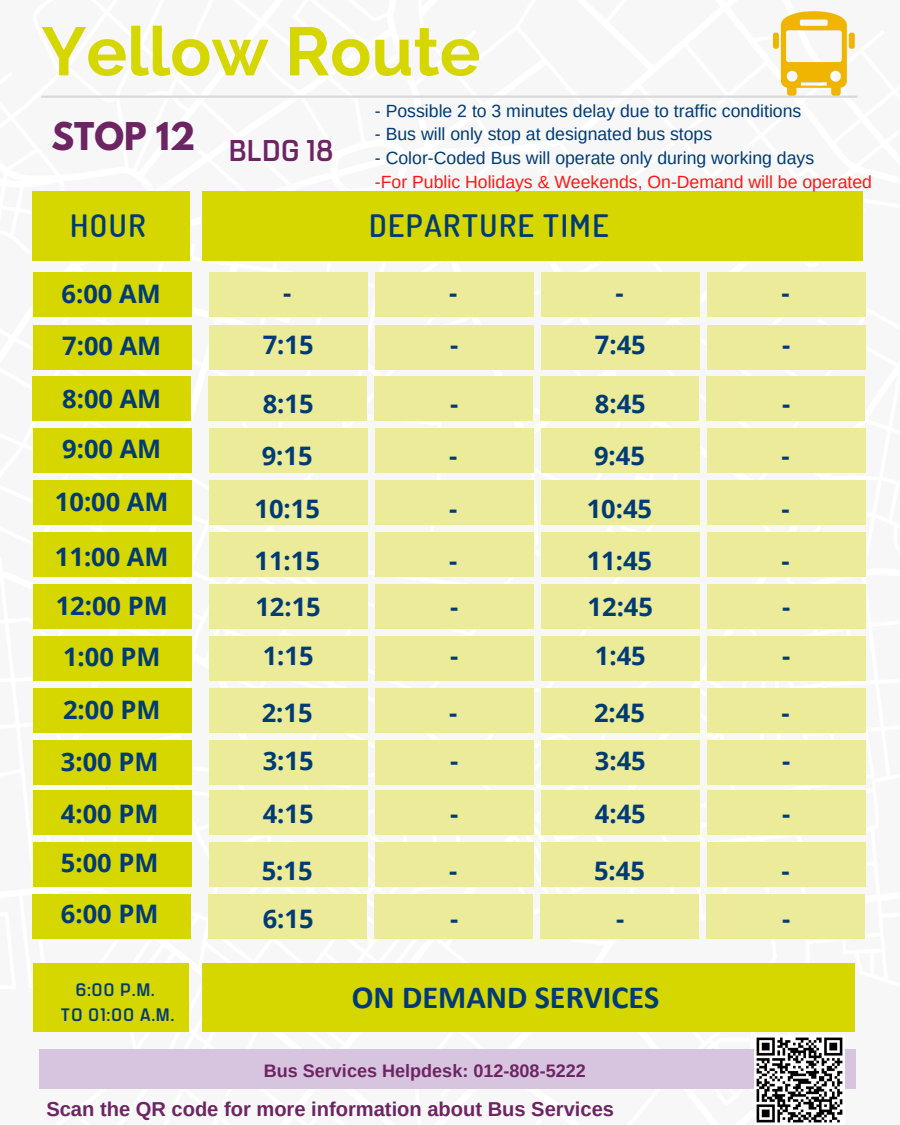
<style>
.page{position:relative;width:900px;height:1125px;background:#fff}
.page>*{position:absolute;margin:0;border:0;box-sizing:border-box;transform-origin:0 0}
.t1{font:700 68.1px "Raleway";color:#d6d600}
.t2{font:700 33.9px "League Spartan";color:#6d2463}
.t3{font:700 32.25px "Calibri";color:#003b75}
.t4{font:600 30.9px "Dosis";letter-spacing:.05em;color:#003b75}
.t5{font:700 25.5px/52.2px "Open Sans";color:#003b75}
.t6{font:700 20.1px "Arimo";color:#6d2463}
.t7{font:700 18px "Arimo";color:#6d2463}
.t8{font:700 18px/24.8px "Manifold CF";letter-spacing:.05em;color:#003b75;text-align:center}
.t9{font:17.7px "Arimo";color:#003b75}
.t10{font:17.7px "Arimo";color:#ff1616}
</style>
<div class="page">
<div style="left:202px;top:192px;width:661px;height:69px;background:#d6d600"></div>
<div style="left:33px;top:192px;width:157px;height:69px;background:#d6d600"></div>
<div style="left:209px;top:272px;width:159px;height:45px;background:#ebeb99"></div>
<div style="left:39px;top:1050px;width:817px;height:39px;background:#d7c5df"></div>
<img style="left:773px;top:11px;width:81px;height:85px">
<hr style="left:42px;top:96px;width:815px;height:2px;background:#d9d9d9">
<div style="left:202px;top:964px;width:653px;height:68px;background:#d6d600"></div>
<div style="left:34px;top:964px;width:155px;height:68px;background:#d6d600"></div>
<div style="left:34px;top:272px;width:158px;height:45px;background:#d6d600"></div>
<div style="left:209px;top:325px;width:159px;height:45px;background:#ebeb99"></div>
<div style="left:34px;top:325px;width:158px;height:45px;background:#d6d600"></div>
<div style="left:208px;top:376px;width:159px;height:45px;background:#ebeb99"></div>
<div style="left:33px;top:376px;width:158px;height:45px;background:#d6d600"></div>
<div style="left:209px;top:428px;width:159px;height:45px;background:#ebeb99"></div>
<div style="left:34px;top:428px;width:158px;height:45px;background:#d6d600"></div>
<div style="left:209px;top:480px;width:159px;height:45px;background:#ebeb99"></div>
<div style="left:34px;top:480px;width:158px;height:45px;background:#d6d600"></div>
<div style="left:209px;top:532px;width:159px;height:45px;background:#ebeb99"></div>
<div style="left:34px;top:532px;width:158px;height:45px;background:#d6d600"></div>
<div style="left:209px;top:584px;width:159px;height:45px;background:#ebeb99"></div>
<div style="left:34px;top:584px;width:158px;height:45px;background:#d6d600"></div>
<div style="left:209px;top:636px;width:159px;height:45px;background:#ebeb99"></div>
<div style="left:34px;top:636px;width:158px;height:45px;background:#d6d600"></div>
<div style="left:209px;top:688px;width:159px;height:45px;background:#ebeb99"></div>
<div style="left:34px;top:688px;width:158px;height:45px;background:#d6d600"></div>
<div style="left:209px;top:740px;width:159px;height:45px;background:#ebeb99"></div>
<div style="left:34px;top:740px;width:158px;height:45px;background:#d6d600"></div>
<div style="left:209px;top:790px;width:159px;height:45px;background:#ebeb99"></div>
<div style="left:34px;top:790px;width:158px;height:45px;background:#d6d600"></div>
<div style="left:209px;top:842px;width:159px;height:45px;background:#ebeb99"></div>
<div style="left:34px;top:842px;width:158px;height:45px;background:#d6d600"></div>
<div style="left:208px;top:894px;width:159px;height:45px;background:#ebeb99"></div>
<div style="left:33px;top:894px;width:158px;height:45px;background:#d6d600"></div>
<div style="left:375px;top:272px;width:159px;height:45px;background:#ebeb99"></div>
<div style="left:375px;top:325px;width:159px;height:45px;background:#ebeb99"></div>
<div style="left:374px;top:376px;width:159px;height:45px;background:#ebeb99"></div>
<div style="left:375px;top:428px;width:159px;height:45px;background:#ebeb99"></div>
<div style="left:375px;top:480px;width:159px;height:45px;background:#ebeb99"></div>
<div style="left:375px;top:532px;width:159px;height:45px;background:#ebeb99"></div>
<div style="left:375px;top:584px;width:159px;height:45px;background:#ebeb99"></div>
<div style="left:375px;top:636px;width:159px;height:45px;background:#ebeb99"></div>
<div style="left:375px;top:688px;width:159px;height:45px;background:#ebeb99"></div>
<div style="left:375px;top:740px;width:159px;height:45px;background:#ebeb99"></div>
<div style="left:375px;top:790px;width:159px;height:45px;background:#ebeb99"></div>
<div style="left:375px;top:842px;width:159px;height:45px;background:#ebeb99"></div>
<div style="left:374px;top:894px;width:159px;height:45px;background:#ebeb99"></div>
<div style="left:541px;top:272px;width:159px;height:45px;background:#ebeb99"></div>
<div style="left:541px;top:325px;width:159px;height:45px;background:#ebeb99"></div>
<div style="left:540px;top:376px;width:159px;height:45px;background:#ebeb99"></div>
<div style="left:541px;top:428px;width:159px;height:45px;background:#ebeb99"></div>
<div style="left:541px;top:480px;width:159px;height:45px;background:#ebeb99"></div>
<div style="left:541px;top:532px;width:159px;height:45px;background:#ebeb99"></div>
<div style="left:541px;top:584px;width:159px;height:45px;background:#ebeb99"></div>
<div style="left:541px;top:636px;width:159px;height:45px;background:#ebeb99"></div>
<div style="left:541px;top:688px;width:159px;height:45px;background:#ebeb99"></div>
<div style="left:541px;top:740px;width:159px;height:45px;background:#ebeb99"></div>
<div style="left:541px;top:790px;width:159px;height:45px;background:#ebeb99"></div>
<div style="left:541px;top:842px;width:159px;height:45px;background:#ebeb99"></div>
<div style="left:540px;top:894px;width:159px;height:45px;background:#ebeb99"></div>
<div style="left:707px;top:272px;width:159px;height:45px;background:#ebeb99"></div>
<div style="left:707px;top:325px;width:159px;height:45px;background:#ebeb99"></div>
<div style="left:706px;top:376px;width:159px;height:45px;background:#ebeb99"></div>
<div style="left:707px;top:428px;width:159px;height:45px;background:#ebeb99"></div>
<div style="left:707px;top:480px;width:159px;height:45px;background:#ebeb99"></div>
<div style="left:707px;top:532px;width:159px;height:45px;background:#ebeb99"></div>
<div style="left:707px;top:584px;width:159px;height:45px;background:#ebeb99"></div>
<div style="left:707px;top:636px;width:159px;height:45px;background:#ebeb99"></div>
<div style="left:707px;top:688px;width:159px;height:45px;background:#ebeb99"></div>
<div style="left:707px;top:740px;width:159px;height:45px;background:#ebeb99"></div>
<div style="left:707px;top:790px;width:159px;height:45px;background:#ebeb99"></div>
<div style="left:707px;top:842px;width:159px;height:45px;background:#ebeb99"></div>
<div style="left:706px;top:894px;width:159px;height:45px;background:#ebeb99"></div>
<img style="left:754px;top:1037px;width:90px;height:86px">
<h1 class="t1" style="left:41px;top:11px;width:441px">Yellow Route</h1>
<p class="t9" style="left:375px;top:101px;width:428px">- Possible 2 to 3 minutes delay due to traffic conditions</p>
<p class="t9" style="left:375px;top:124px;width:339px">- Bus will only stop at designated bus stops</p>
<p class="t9" style="left:375px;top:148px;width:441px">- Color-Coded Bus will operate only during working days</p>
<p class="t10" style="left:375px;top:172px;width:499px">-For Public Holidays &amp; Weekends, On-Demand will be operated</p>
<h2 class="t2" style="left:51px;top:119px;width:284px">STOP 12 <sub>BLDG</sub> <sub>18</sub></h2>
<p class="t4" style="left:70px;top:206px;width:77px">HOUR</p>
<p class="t4" style="left:369px;top:206px;width:241px">DEPARTURE TIME</p>
<p class="t5" style="left:62px;top:268px;width:101px;text-align:justify">6:00 AM 7:00 AM 8:00 AM</p>
<p class="t5" style="left:55px;top:421px;width:115px;line-height:53.7px">9:00 AM<br>10:00 AM<br>11:00 AM</p>
<p class="t5" style="left:56px;top:580px;width:113px;line-height:50.7px">12:00 PM<br>1:00 PM</p>
<p class="t5" style="left:61px;top:683px;width:101px;text-align:justify">2:00 PM 3:00 PM 4:00 PM</p>
<p class="t5" style="left:61px;top:837px;width:99px;line-height:51.2px">5:00 PM<br>6:00 PM</p>
<p class="t8" style="left:60px;top:976px;width:115px">6:00 P.M.<br>TO 01:00 A.M.</p>
<p class="t5" style="left:263px;top:267px;width:52px;text-align:center">-<br>7:15</p>
<p class="t5" style="left:255px;top:377px;width:67px;text-align:center">8:15<br>9:15<br>10:15<br>11:15</p>
<p class="t5" style="left:255px;top:581px;width:67px;line-height:49.5px">12:15<br>1:15</p>
<p class="t5" style="left:262px;top:689px;width:53px;line-height:47.4px">2:15<br>3:15</p>
<p class="t5" style="left:263px;top:787px;width:52px">4:15</p>
<p class="t5" style="left:262px;top:847px;width:53px;line-height:47.4px">5:15<br>6:15</p>
<p class="t5" style="left:449px;top:267px;width:11px">- -</p>
<p class="t5" style="left:449px;top:377px;width:11px;text-align:justify">- - - -</p>
<p class="t5" style="left:450px;top:581px;width:10px;line-height:49.5px">- -</p>
<p class="t5" style="left:449px;top:689px;width:11px;line-height:47.4px">- -</p>
<p class="t5" style="left:450px;top:787px;width:10px">-</p>
<p class="t5" style="left:449px;top:847px;width:11px;line-height:47.4px">- -</p>
<p class="t5" style="left:595px;top:267px;width:52px;text-align:center">-<br>7:45</p>
<p class="t5" style="left:587px;top:377px;width:67px;text-align:center">8:45<br>9:45<br>10:45<br>11:45</p>
<p class="t5" style="left:588px;top:581px;width:67px;line-height:49.5px">12:45<br>1:45</p>
<p class="t5" style="left:594px;top:689px;width:53px;line-height:47.4px">2:45<br>3:45</p>
<p class="t5" style="left:595px;top:787px;width:52px">4:45</p>
<p class="t5" style="left:594px;top:847px;width:52px;line-height:47.4px;text-align:center">5:45 -</p>
<p class="t3" style="left:352px;top:974px;width:309px">ON DEMAND SERVICES</p>
<p class="t7" style="left:264px;top:1060px;width:324px">Bus Services Helpdesk: 012-808-5222</p>
<p class="t6" style="left:46px;top:1098px;width:569px">Scan the QR code for more information about Bus Services</p>
<p class="t5" style="left:781px;top:267px;width:11px">- -</p>
<p class="t5" style="left:781px;top:377px;width:11px;text-align:justify">- - - -</p>
<p class="t5" style="left:782px;top:581px;width:10px;line-height:49.5px">- -</p>
<p class="t5" style="left:781px;top:689px;width:11px;line-height:47.4px">- -</p>
<p class="t5" style="left:782px;top:787px;width:10px">-</p>
<p class="t5" style="left:781px;top:847px;width:11px;line-height:47.4px">- -</p>
</div>
